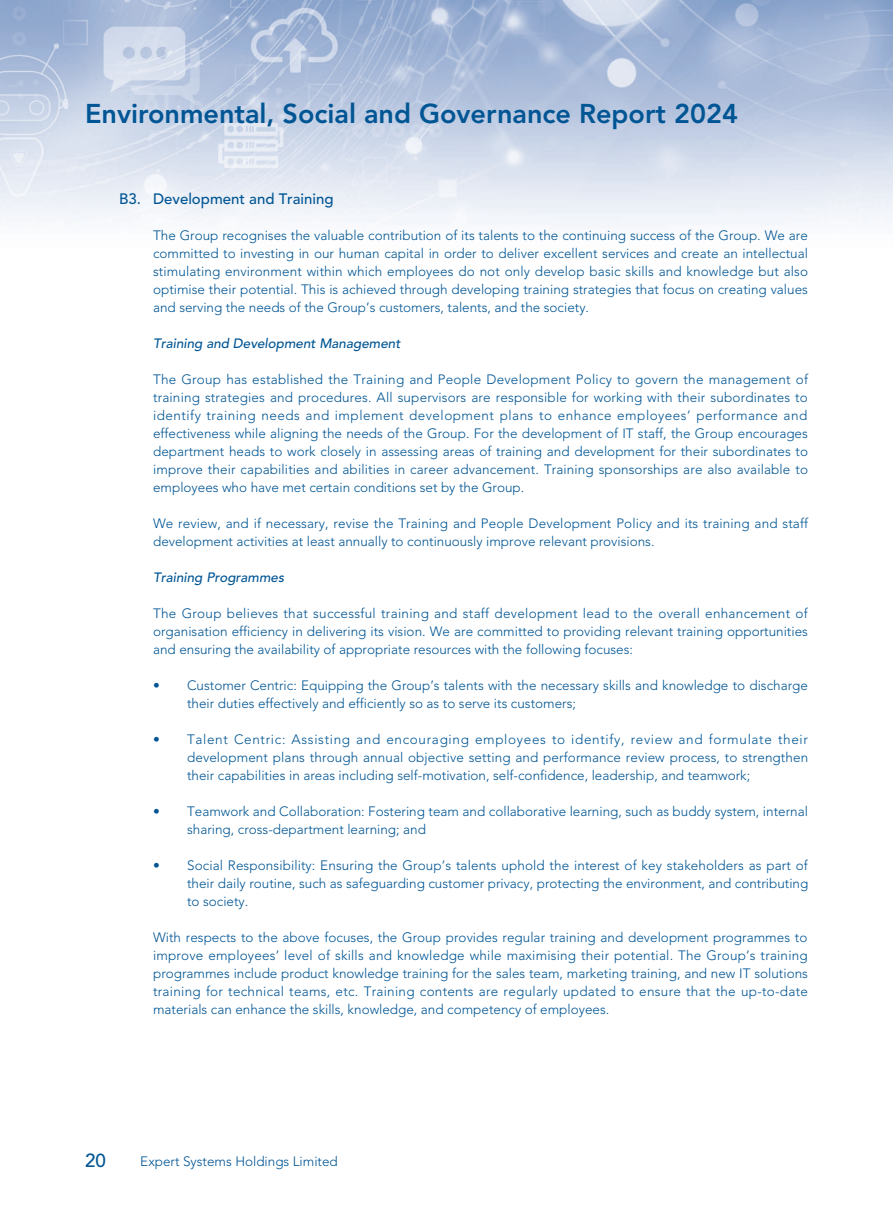
<style>
.page{position:relative;width:893px;height:1212px;background:#fff}
.page>*{position:absolute;margin:0;border:0;box-sizing:border-box;transform-origin:0 0}
.t1{font:800 27px "Avenir LT Std";color:#005594}
.t2{font:500 18.75px "Avenir LT Std";color:#005594}
._02_H2{font:500 15px "Avenir LT Std";color:#005594}
._00_txt{font:300 13.5px/18px "Avenir LT Std";color:#005594;text-align:justify}
._03_H3{font:italic 500 13.5px "Avenir LT Std";color:#005594}
</style>
<div class="page">
<img style="left:0;top:0;width:893px;height:228px">
<h1 class="t1" style="left:85px;top:98px;width:654px">Environmental, Social and Governance Report 2024</h1>
<p class="_02_H2" style="left:119px;top:190px;width:216px">B3. Development and Training</p>
<p class="_00_txt" style="left:153px;top:226px;width:657px">The Group recognises the valuable contribution of its talents to the continuing success of the Group. We are committed to investing in our human capital in order to deliver excellent services and create an intellectual stimulating environment within which employees do not only develop basic skills and knowledge but also optimise their potential. This is achieved through developing training strategies that focus on creating values and serving the needs of the Group’s customers, talents, and the society.</p>
<p class="_03_H3" style="left:153px;top:335px;width:249px">Training and Development Management</p>
<p class="_00_txt" style="left:153px;top:370px;width:657px">The Group has established the Training and People Development Policy to govern the management of training strategies and procedures. All supervisors are responsible for working with their subordinates to identify training needs and implement development plans to enhance employees’ performance and effectiveness while aligning the needs of the Group. For the development of IT staff, the Group encourages department heads to work closely in assessing areas of training and development for their subordinates to improve their capabilities and abilities in career advancement. Training sponsorships are also available to employees who have met certain conditions set by the Group.</p>
<p class="_00_txt" style="left:153px;top:514px;width:657px">We review, and if necessary, revise the Training and People Development Policy and its training and staff development activities at least annually to continuously improve relevant provisions.</p>
<p class="_03_H3" style="left:153px;top:569px;width:133px">Training Programmes</p>
<p class="_00_txt" style="left:153px;top:604px;width:656px">The Group believes that successful training and staff development lead to the overall enhancement of organisation efficiency in delivering its vision. We are committed to providing relevant training opportunities and ensuring the availability of appropriate resources with the following focuses:</p>
<p class="_00_txt" style="left:187px;top:676px;width:622px;text-indent:-34px">• Customer Centric: Equipping the Group’s talents with the necessary skills and knowledge to discharge their duties effectively and efficiently so as to serve its customers;</p>
<p class="_00_txt" style="left:187px;top:730px;width:623px;text-indent:-34px">• Talent Centric: Assisting and encouraging employees to identify, review and formulate their development plans through annual objective setting and performance review process, to strengthen their capabilities in areas including self-motivation, self-confidence, leadership, and teamwork;</p>
<p class="_00_txt" style="left:187px;top:802px;width:622px;text-indent:-34px">• Teamwork and Collaboration: Fostering team and collaborative learning, such as buddy system, internal sharing, cross-department learning; and</p>
<p class="_00_txt" style="left:187px;top:856px;width:623px;text-indent:-34px">• Social Responsibility: Ensuring the Group’s talents uphold the interest of key stakeholders as part of their daily routine, such as safeguarding customer privacy, protecting the environment, and contributing to society.</p>
<p class="_00_txt" style="left:153px;top:928px;width:656px">With respects to the above focuses, the Group provides regular training and development programmes to improve employees’ level of skills and knowledge while maximising their potential. The Group’s training programmes include product knowledge training for the sales team, marketing training, and new IT solutions training for technical teams, etc. Training contents are regularly updated to ensure that the up-to-date materials can enhance the skills, knowledge, and competency of employees.</p>
<h2 class="t2" style="left:85px;top:1149px;width:22px">20</h2>
<p class="_00_txt" style="left:140px;top:1153px;width:199px">Expert Systems Holdings Limited</p>
</div>
